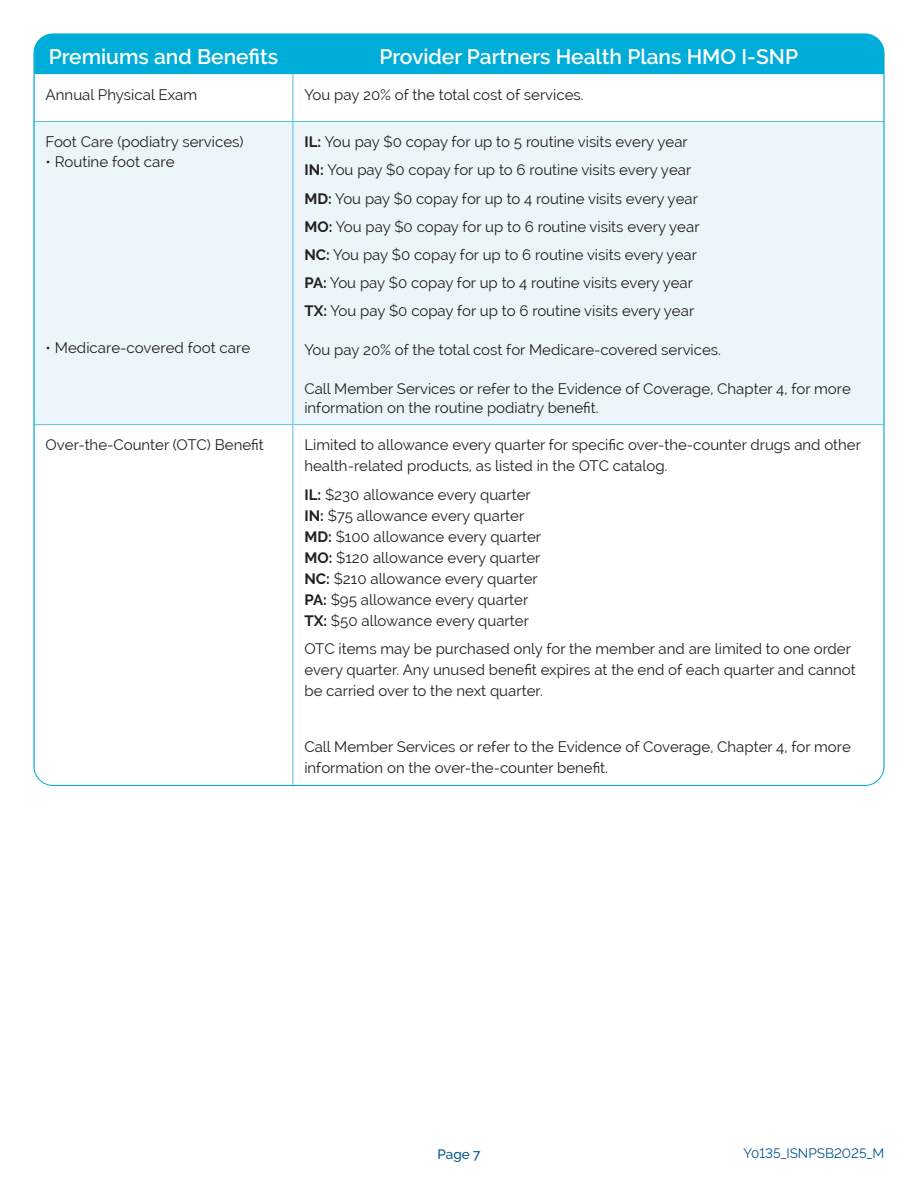
<style>
.page{position:relative;width:918px;height:1188px;background:#fff}
.page>*{position:absolute;margin:0;border:0;box-sizing:border-box;transform-origin:0 0}
.t1{font:600 21px "Raleway";color:#fff}
.t2{font:15px/21px "Raleway";color:#231f20}
.Paragraphs{font:13.5px "Raleway";color:#01528a}
.t3{font:500 13.5px "Raleway";color:#01528a}
.s1{font-weight:700}
</style>
<div class="page">
<div style="left:34px;top:34px;width:850px;height:40px;background:#00acd8"></div>
<div style="left:36px;top:122px;width:846px;height:302px;background:#ecf6fa"></div>
<hr style="left:293px;top:74px;width:1px;height:47px;background:#58c1e3">
<hr style="left:884px;top:74px;width:1px;height:47px;background:#58c1e3">
<hr style="left:34px;top:425px;width:1px;height:360px;background:#58c1e3">
<hr style="left:293px;top:425px;width:1px;height:360px;background:#58c1e3">
<hr style="left:884px;top:425px;width:1px;height:360px;background:#58c1e3">
<hr style="left:34px;top:121px;width:259px;height:1px;background:#58c1e3">
<hr style="left:34px;top:424px;width:259px;height:1px;background:#58c1e3">
<hr style="left:293px;top:121px;width:591px;height:1px;background:#58c1e3">
<hr style="left:293px;top:122px;width:1px;height:302px;background:#58c1e3">
<hr style="left:884px;top:122px;width:1px;height:302px;background:#58c1e3">
<hr style="left:293px;top:424px;width:591px;height:1px;background:#58c1e3">
<p class="t1" style="left:49px;top:44px;width:231px">Premiums and Benefits</p>
<p class="t1" style="left:379px;top:44px;width:420px">Provider Partners Health Plans HMO I-SNP</p>
<p class="t2" style="left:46px;top:84px;width:153px">Annual Physical Exam</p>
<p class="t2" style="left:304px;top:84px;width:281px">You pay 20% of the total cost of services.</p>
<p class="t2" style="left:46px;top:131px;width:199px">Foot Care (podiatry services)</p>
<p class="t2" style="left:46px;top:151px;width:130px">• Routine foot care</p>
<p class="t2" style="left:304px;top:128px;width:397px;line-height:28.2px"><span class="s1">IL:</span> You pay $0 copay for up to 5 routine visits every year <span class="s1">IN:</span> You pay $0 copay for up to 6 routine visits every year <span class="s1">MD:</span> You pay $0 copay for up to 4 routine visits every year <span class="s1">MO:</span> You pay $0 copay for up to 6 routine visits every year <span class="s1">NC:</span> You pay $0 copay for up to 6 routine visits every year <span class="s1">PA:</span> You pay $0 copay for up to 4 routine visits every year <span class="s1">TX:</span> You pay $0 copay for up to 6 routine visits every year</p>
<p class="t2" style="left:304px;top:339px;width:418px">You pay 20% of the total cost for Medicare-covered services.</p>
<p class="t2" style="left:304px;top:379px;width:548px;line-height:19.5px">Call Member Services or refer to the Evidence of Coverage, Chapter 4, for more information on the routine podiatry benefit.</p>
<p class="t2" style="left:46px;top:338px;width:206px">• Medicare-covered foot care</p>
<p class="t2" style="left:46px;top:435px;width:220px">Over-the-Counter (OTC) Benefit</p>
<p class="t2" style="left:304px;top:435px;width:558px">Limited to allowance every quarter for specific over-the-counter drugs and other health-related products, as listed in the OTC catalog.</p>
<p class="t2" style="left:304px;top:484px;width:238px"><span class="s1">IL:</span> $230 allowance every quarter<br><span class="s1">IN:</span> $75 allowance every quarter<br><span class="s1">MD:</span> $100 allowance every quarter<br><span class="s1">MO:</span> $120 allowance every quarter<br><span class="s1">NC:</span> $210 allowance every quarter<br><span class="s1">PA:</span> $95 allowance every quarter<br><span class="s1">TX:</span> $50 allowance every quarter</p>
<p class="t2" style="left:304px;top:638px;width:553px">OTC items may be purchased only for the member and are limited to one order every quarter. Any unused benefit expires at the end of each quarter and cannot be carried over to the next quarter.</p>
<p class="t2" style="left:304px;top:736px;width:548px">Call Member Services or refer to the Evidence of Coverage, Chapter 4, for more information on the over-the-counter benefit.</p>
<p class="t3" style="left:438px;top:1146px;width:44px">Page 7</p>
<p class="Paragraphs" style="left:743px;top:1145px;width:142px">Y0135_ISNPSB2025_M</p>
</div>
